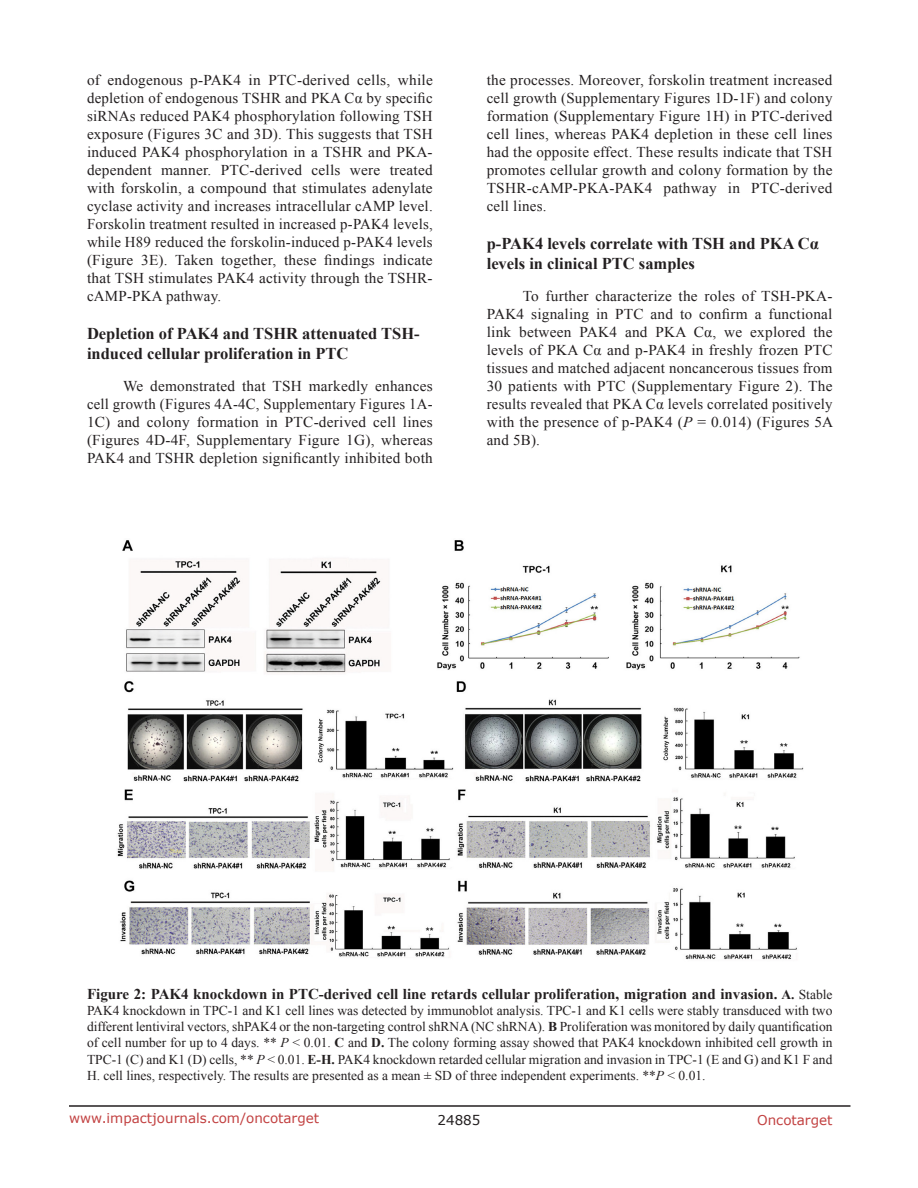
<style>
.page{position:relative;width:918px;height:1188px;background:#fff}
.page>*{position:absolute;margin:0;border:0;box-sizing:border-box;transform-origin:0 0}
.SubHeading{font:700 16.5px/19.8px "Times New Roman";color:#231f20}
.BodyText{font:15px/18px "Times New Roman";letter-spacing:.015em;color:#231f20;text-align:justify}
.figuretext{font:700 15px "Times New Roman";color:#231f20}
.figuretext-2{font:13.5px/16.2px "Times New Roman";color:#231f20;text-align:justify}
.t1{font:13.5px "Verdana";color:#c24141}
.t2{font:13.5px "Verdana";color:#231f20}
.s1{font-style:italic}
.s2{font-size:13.5px}
.s3{font-weight:400;font-size:13.5px}
.s4{font-weight:700}
</style>
<div class="page">
<hr style="left:69px;top:1105px;width:781px;height:2px;background:#231f20">
<img style="left:117px;top:540px;width:686px;height:420px">
<p class="BodyText" style="left:87px;top:71px;width:347px">of endogenous p-PAK4 in PTC-derived cells, while depletion of endogenous TSHR and PKA Cα by specific siRNAs reduced PAK4 phosphorylation following TSH exposure (Figures 3C and 3D). This suggests that TSH induced PAK4 phosphorylation in a TSHR and PKA&shy;dependent manner. PTC-derived cells were treated with forskolin, a compound that stimulates adenylate cyclase activity and increases intracellular cAMP level.<br>Forskolin treatment resulted in increased p-PAK4 levels, while H89 reduced the forskolin-induced p-PAK4 levels (Figure 3E). Taken together, these findings indicate that TSH stimulates PAK4 activity through the TSHR&shy;cAMP-PKA pathway.</p>
<p class="SubHeading" style="left:87px;top:323px;width:334px">Depletion of PAK4 and TSHR attenuated TSH&shy;induced cellular proliferation in PTC</p>
<p class="BodyText" style="left:87px;top:376px;width:347px;text-indent:36px">We demonstrated that TSH markedly enhances cell growth (Figures 4A-4C, Supplementary Figures 1A-1C) and colony formation in PTC-derived cell lines (Figures 4D-4F, Supplementary Figure 1G), whereas PAK4 and TSHR depletion significantly inhibited both</p>
<p class="BodyText" style="left:487px;top:71px;width:347px">the processes. Moreover, forskolin treatment increased cell growth (Supplementary Figures 1D-1F) and colony formation (Supplementary Figure 1H) in PTC-derived cell lines, whereas PAK4 depletion in these cell lines had the opposite effect. These results indicate that TSH promotes cellular growth and colony formation by the TSHR-cAMP-PKA-PAK4 pathway in PTC-derived cell lines.</p>
<p class="SubHeading" style="left:487px;top:233px;width:334px">p-PAK4 levels correlate with TSH and PKA Cα levels in clinical PTC samples</p>
<p class="BodyText" style="left:487px;top:286px;width:348px;text-indent:36px">To further characterize the roles of TSH-PKA-PAK4 signaling in PTC and to confirm a functional link between PAK4 and PKA Cα, we explored the levels of PKA Cα and p-PAK4 in freshly frozen PTC tissues and matched adjacent noncancerous tissues from 30 patients with PTC (Supplementary Figure 2). The results revealed that PKA Cα levels correlated positively with the presence of p-PAK4 (<span class="s1">P</span> = 0.014) (Figures 5A and 5B).</p>
<p class="figuretext" style="left:87px;top:983px;width:747px">Figure 2: PAK4 knockdown in PTC-derived cell line retards cellular proliferation, migration and invasion. <span class="s2">A.</span> <span class="s3">Stable</span></p>
<p class="figuretext-2" style="left:87px;top:1002px;width:747px">PAK4 knockdown in TPC-1 and K1 cell lines was detected by immunoblot analysis. TPC-1 and K1 cells were stably transduced with two different lentiviral vectors, shPAK4 or the non-targeting control shRNA (NC shRNA). <span class="s4">B</span> Proliferation was monitored by daily quantification of cell number for up to 4 days. ** <span class="s1">P</span> &lt; 0.01. <span class="s4">C</span> and <span class="s4">D.</span> The colony forming assay showed that PAK4 knockdown inhibited cell growth in TPC-1 (C) and K1 (D) cells, ** <span class="s1">P</span> &lt; 0.01. <span class="s4">E-H.</span> PAK4 knockdown retarded cellular migration and invasion in TPC-1 (E and G) and K1 F and H. cell lines, respectively. The results are presented as a mean ± SD of three independent experiments. **<span class="s1">P</span> &lt; 0.01.</p>
<p class="t1" style="left:69px;top:1109px;width:252px">www.impactjournals.com/oncotarget</p>
<p class="t2" style="left:438px;top:1111px;width:44px">24885</p>
<p class="t1" style="left:757px;top:1111px;width:77px">Oncotarget</p>
</div>
